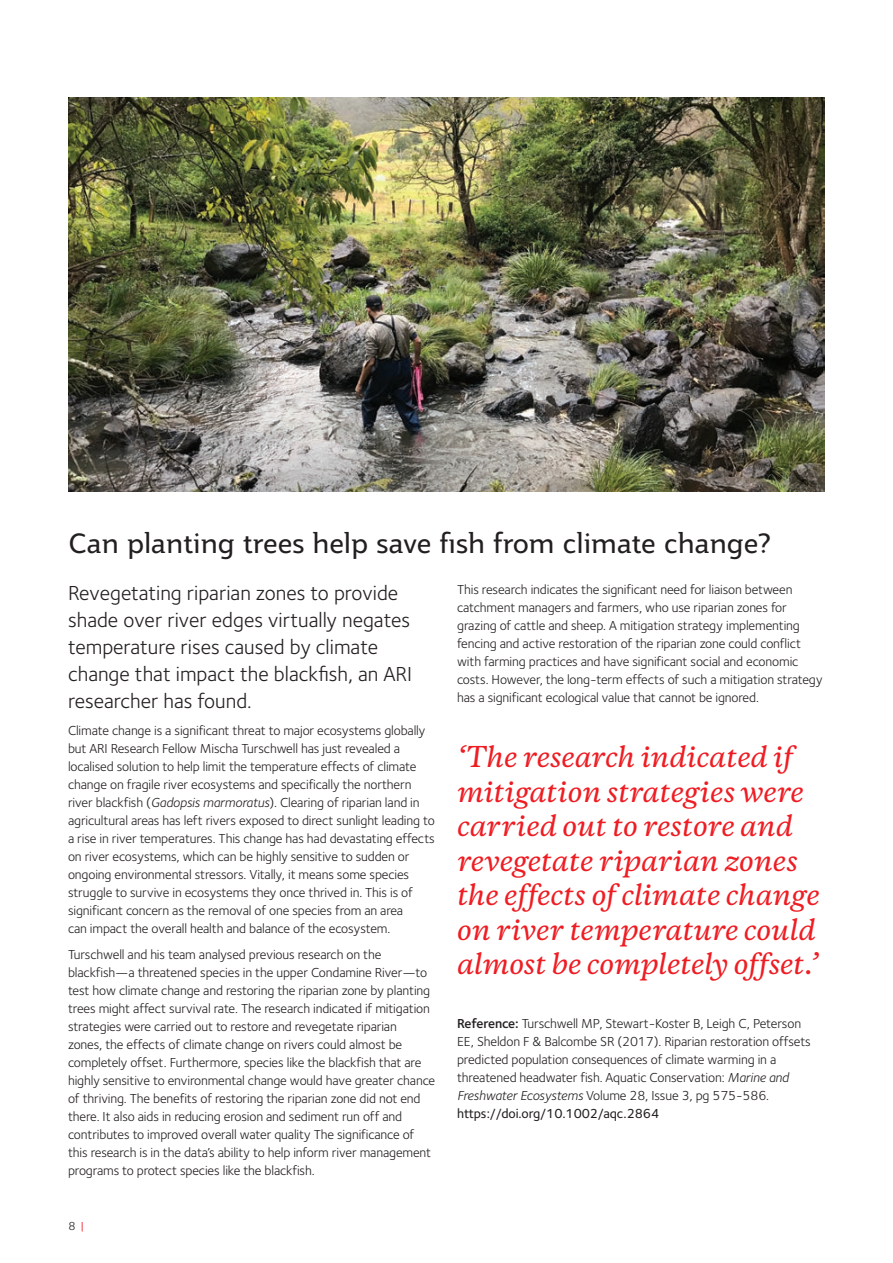
<style>
.page{position:relative;width:893px;height:1263px;background:#fff}
.page>*{position:absolute;margin:0;border:0;box-sizing:border-box;transform-origin:0 0}
.t1{font:italic 500 27px/34.5px "Copernicus";letter-spacing:-.01em;color:#ee1d23}
.t2{font:27px "Jotia";color:#231f20}
.t3{font:21px/27px "Foundry Sterling";color:#231f20}
.t4{font:13.5px/18px "Foundry Sterling";letter-spacing:-.01em;color:#231f20}
.t5{font:12px "Foundry Sterling";color:#231f20}
.s1{font-weight:600}
.s2{font-style:italic}
.s3{font-weight:500}
.s4{color:#ee1d23}
</style>
<div class="page">
<img style="left:68px;top:98px;width:757px;height:394px">
<h1 class="t2" style="left:68px;top:525px;width:704px">Can planting trees help save fish from climate change?</h1>
<p class="t4" style="left:457px;top:581px;width:367px">This research indicates the significant need for liaison between catchment managers and farmers, who use riparian zones for grazing of cattle and sheep. A mitigation strategy implementing fencing and active restoration of the riparian zone could conflict with farming practices and have significant social and economic costs. However, the long-term effects of such a mitigation strategy has a significant ecological value that cannot be ignored.</p>
<h1 class="t1" style="left:457px;top:740px;width:364px">‘The research indicated if mitigation strategies were carried out to restore and revegetate riparian zones the effects of climate change on river temperature could almost be completely offset.’</h1>
<p class="t4" style="left:457px;top:1014px;width:355px"><span class="s1">Reference:</span> Turschwell MP, Stewart-Koster B, Leigh C, Peterson EE, Sheldon F &amp; Balcombe SR (2017). Riparian restoration offsets predicted population consequences of climate warming in a threatened headwater fish. Aquatic Conservation: <span class="s2">Marine and Freshwater Ecosystems</span> Volume 28, Issue 3, pg 575-586. <span class="s3">https://doi.org/10.1002/aqc.2864</span></p>
<h2 class="t3" style="left:68px;top:579px;width:346px">Revegetating riparian zones to provide shade over river edges virtually negates temperature rises caused by climate change that impact the blackfish, an ARI researcher has found.</h2>
<p class="t4" style="left:68px;top:721px;width:368px">Climate change is a significant threat to major ecosystems globally but ARI Research Fellow Mischa Turschwell has just revealed a localised solution to help limit the temperature effects of climate change on fragile river ecosystems and specifically the northern river blackfish (<span class="s2">Gadopsis marmoratus</span>). Clearing of riparian land in agricultural areas has left rivers exposed to direct sunlight leading to a rise in river temperatures. This change has had devastating effects on river ecosystems, which can be highly sensitive to sudden or ongoing environmental stressors. Vitally, it means some species struggle to survive in ecosystems they once thrived in. This is of significant concern as the removal of one species from an area<br>can impact the overall health and balance of the ecosystem.</p>
<p class="t4" style="left:68px;top:945px;width:369px">Turschwell and his team analysed previous research on the blackfish—a threatened species in the upper Condamine River—to test how climate change and restoring the riparian zone by planting trees might affect survival rate. The research indicated if mitigation strategies were carried out to restore and revegetate riparian<br>zones, the effects of climate change on rivers could almost be completely offset. Furthermore, species like the blackfish that are highly sensitive to environmental change would have greater chance of thriving. The benefits of restoring the riparian zone did not end there. It also aids in reducing erosion and sediment run off and contributes to improved overall water quality The significance of this research is in the data’s ability to help inform river management programs to protect species like the blackfish.</p>
<p class="t5" style="left:68px;top:1219px;width:17px">8 <span class="s4">|</span></p>
</div>
